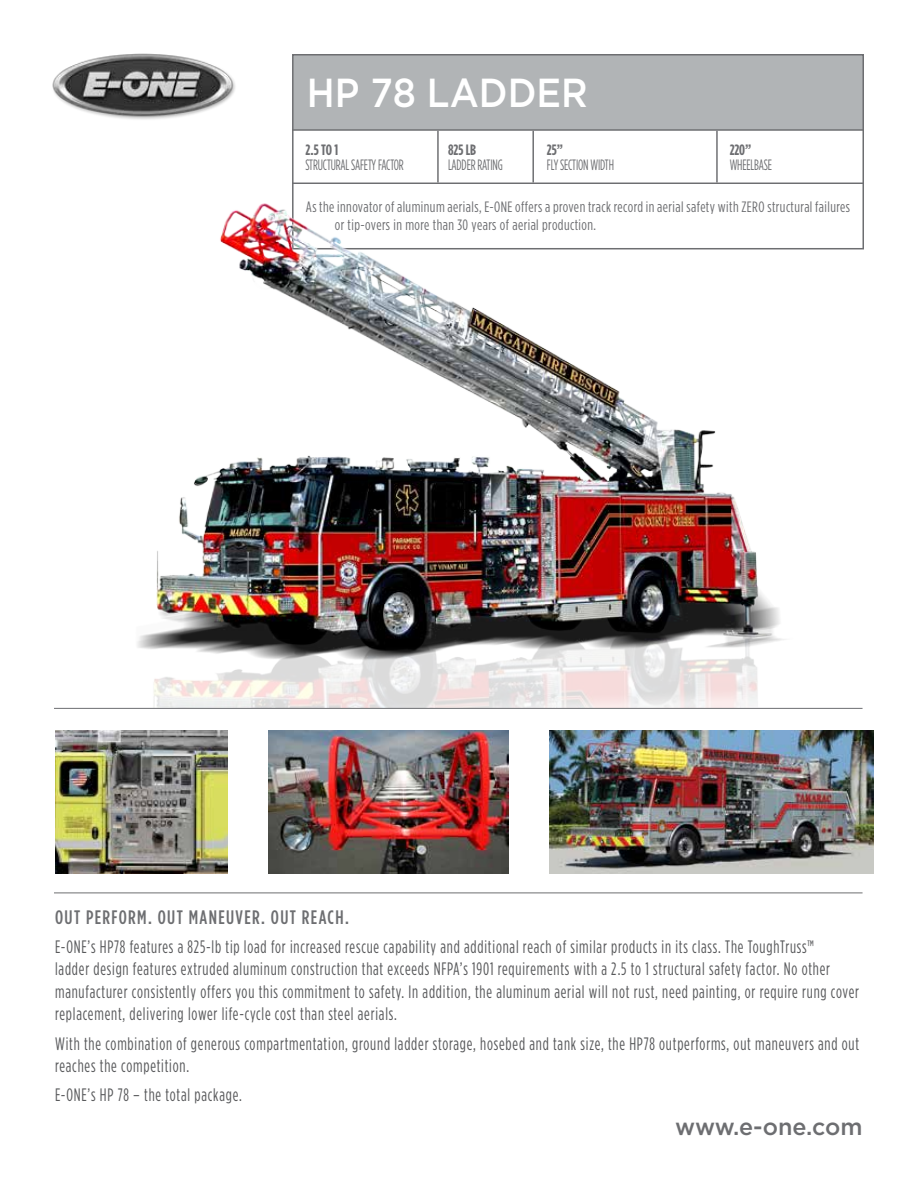
<style>
.page{position:relative;width:918px;height:1188px;background:#fff}
.page>*{position:absolute;margin:0;border:0;box-sizing:border-box;transform-origin:0 0}
.t1{font:500 40.5px "Gotham";color:#fff;scale:.91 1}
.t2{font:500 23.25px "Gotham";letter-spacing:-.005em;color:#6d6e71}
.t3{font:500 19.5px "Gotham Condensed";letter-spacing:.07em;color:#6d6e71}
.t4{font:18px/22.5px "Gotham Condensed";letter-spacing:.05em;color:#58595b;scale:.9 1}
.t5{font:15px/18px "Gotham Condensed";letter-spacing:.03em;color:#6d6e71}
.t6{font:15px "Gotham Condensed";letter-spacing:.03em;color:#6d6e71;scale:.85 1}
.t7{font:15px "Gotham Condensed";letter-spacing:-.01em;color:#6d6e71;scale:.85 1}
.t8{font:700 15px "Gotham Condensed";color:#6d6e71}
</style>
<div class="page">
<hr style="left:54px;top:708px;width:809px;height:1px;background:#6d6e71">
<hr style="left:54px;top:893px;width:809px;height:1px;background:#6d6e71">
<img style="left:52px;top:53px;width:183px;height:67px">
<img style="left:550px;top:730px;width:324px;height:143px">
<img style="left:269px;top:730px;width:239px;height:143px">
<img style="left:55px;top:730px;width:172px;height:143px">
<div style="left:293px;top:55px;width:570px;height:75px;background:#b1b4b6"></div>
<hr style="left:292px;top:129px;width:572px;height:2px;background:#6d6e71">
<hr style="left:292px;top:183px;width:572px;height:1px;background:#6d6e71">
<hr style="left:437px;top:131px;width:2px;height:52px;background:#6d6e71">
<hr style="left:532px;top:131px;width:2px;height:52px;background:#6d6e71">
<hr style="left:716px;top:131px;width:2px;height:52px;background:#6d6e71">
<div style="left:292px;top:54px;width:572px;height:195px;border:2px solid #6d6e71"></div>
<img style="left:54px;top:191px;width:810px;height:517px">
<h1 class="t1" style="left:307px;top:66px;width:310px">HP 78 LADDER</h1>
<p class="t8" style="left:305px;top:141px;width:34px">2.5 to 1</p>
<p class="t7" style="left:305px;top:156px;width:117px">structural safety facto r</p>
<p class="t8" style="left:730px;top:141px;width:23px">220”</p>
<p class="t6" style="left:730px;top:156px;width:50px">wheelbase</p>
<p class="t5" style="left:335px;top:198px;width:517px;text-indent:-29px">As the innovator of aluminum aerials, E-ONE offers a proven track record in aerial safety with ZERO structural failures or tip-overs in more than 30 years of aerial production.</p>
<p class="t8" style="left:448px;top:141px;width:30px">825 lb</p>
<p class="t6" style="left:448px;top:156px;width:66px">laddeR rating</p>
<p class="t8" style="left:547px;top:141px;width:18px">25”</p>
<p class="t6" style="left:547px;top:156px;width:75px">fly section wi dth</p>
<p class="t3" style="left:55px;top:905px;width:295px">OUT PERFORM. OUT MANEUVER. OUT REACH.</p>
<p class="t4" style="left:55px;top:935px;width:895px">E-ONE’s HP78 features a 825-lb tip load for increased rescue capability and additional reach of similar products in its class. The ToughTruss™<br>ladder design features extruded aluminum construction that exceeds NFPA’s 1901 requirements with a 2.5 to 1 structural safety factor. No other manufacturer consistently offers you this commitment to safety. In addition, the aluminum aerial will not rust, need painting, or require rung cover replacement, delivering lower life-cycle cost than steel aerials.</p>
<p class="t4" style="left:55px;top:1032px;width:895px">With the combination of generous compartmentation, ground ladder storage, hosebed and tank size, the HP78 outperforms, out maneuvers and out reaches the competition.</p>
<p class="t4" style="left:55px;top:1084px;width:209px">E-ONE’s HP 78 – the total package.</p>
<p class="t2" style="left:675px;top:1112px;width:189px">www.e-one.com</p>
</div>
